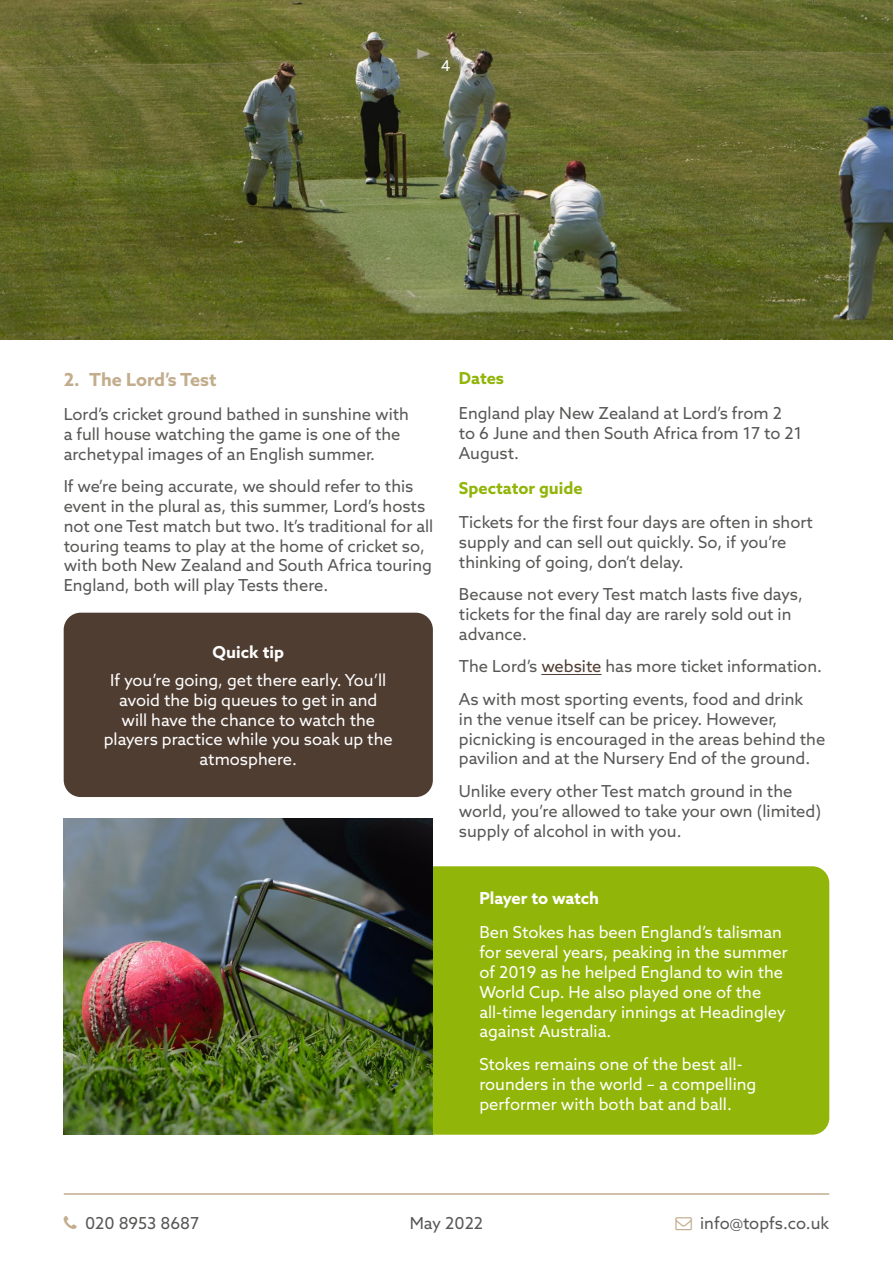
<style>
.page{position:relative;width:893px;height:1263px;background:#fff}
.page>*{position:absolute;margin:0;border:0;box-sizing:border-box;transform-origin:0 0}
.t1{font:700 18px "Azo Sans";color:#c2ad8d}
.t2{font:16.5px/19.8px "Azo Sans";color:#575756}
.t3{font:16.5px/19.8px "Azo Sans";color:#fff}
.t4{font:700 16.5px "Azo Sans";color:#fff}
.t5{font:700 16.5px "Azo Sans";color:#91b508}
.t6{font:15px "Azo Sans";color:#fff}
.s1{color:#503d32}
</style>
<div class="page">
<img style="left:0;top:0;width:893px;height:339px">
<hr style="left:64px;top:1193px;width:765px;height:2px;background:#c2ad8d">
<hr style="left:541px;top:674px;width:60px;height:1px;background:#503d32">
<div style="left:64px;top:613px;width:369px;height:184px;background:#503d32;border-radius:17px"></div>
<div style="left:344px;top:866px;width:485px;height:269px;background:#91b508;border-radius:17px"></div>
<img style="left:64px;top:818px;width:369px;height:317px">
<p class="t6" style="left:441px;top:56px;width:11px">4</p>
<p class="t1" style="left:64px;top:367px;width:154px">2. The Lord’s Test</p>
<p class="t2" style="left:64px;top:404px;width:347px">Lord’s cricket ground bathed in sunshine with a full house watching the game is one of the archetypal images of an English summer.</p>
<p class="t2" style="left:64px;top:476px;width:371px">If we’re being accurate, we should refer to this event in the plural as, this summer, Lord’s hosts not one Test match but two. It’s traditional for all touring teams to play at the home of cricket so, with both New Zealand and South Africa touring England, both will play Tests there.</p>
<p class="t4" style="left:213px;top:641px;width:73px">Quick tip</p>
<p class="t3" style="left:104px;top:670px;width:290px;text-align:center">If you’re going, get there early. You’ll avoid the big queues to get in and<br>will have the chance to watch the players practice while you soak up the atmosphere.</p>
<p class="t5" style="left:459px;top:368px;width:47px">Dates</p>
<p class="t2" style="left:459px;top:403px;width:345px">England play New Zealand at Lord’s from 2 to 6 June and then South Africa from 17 to 21<br>August.</p>
<p class="t5" style="left:459px;top:477px;width:125px">Spectator guide</p>
<p class="t2" style="left:459px;top:512px;width:356px">Tickets for the first four days are often in short supply and can sell out quickly. So, if you’re thinking of going, don’t delay.</p>
<p class="t2" style="left:459px;top:584px;width:345px">Because not every Test match lasts five days, tickets for the final day are rarely sold out in advance.</p>
<p class="t2" style="left:459px;top:650px;width:364px;line-height:32.5px">The Lord’s <span class="s1">website</span> has more ticket information.<br>As with most sporting events, food and drink</p>
<p class="t2" style="left:459px;top:709px;width:368px">in the venue itself can be pricey. However, picnicking is encouraged in the areas behind the pavilion and at the Nursery End of the ground.</p>
<p class="t2" style="left:459px;top:781px;width:364px">Unlike every other Test match ground in the world, you’re allowed to take your own (limited) supply of alcohol in with you.</p>
<p class="t4" style="left:479px;top:887px;width:121px">Player to watch</p>
<p class="t3" style="left:479px;top:922px;width:310px">Ben Stokes has been England’s talisman for several years, peaking in the summer of 2019 as he helped England to win the World Cup. He also played one of the all-time legendary innings at Headingley against Australia.</p>
<p class="t3" style="left:479px;top:1054px;width:279px">Stokes remains one of the best all&shy;rounders in the world – a compelling performer with both bat and ball.</p>
<p class="t2" style="left:85px;top:1213px;width:116px">020 8953 8687</p>
<p class="t2" style="left:410px;top:1213px;width:75px">May 2022</p>
<p class="t2" style="left:700px;top:1213px;width:130px">info@topfs.co.uk</p>
</div>
